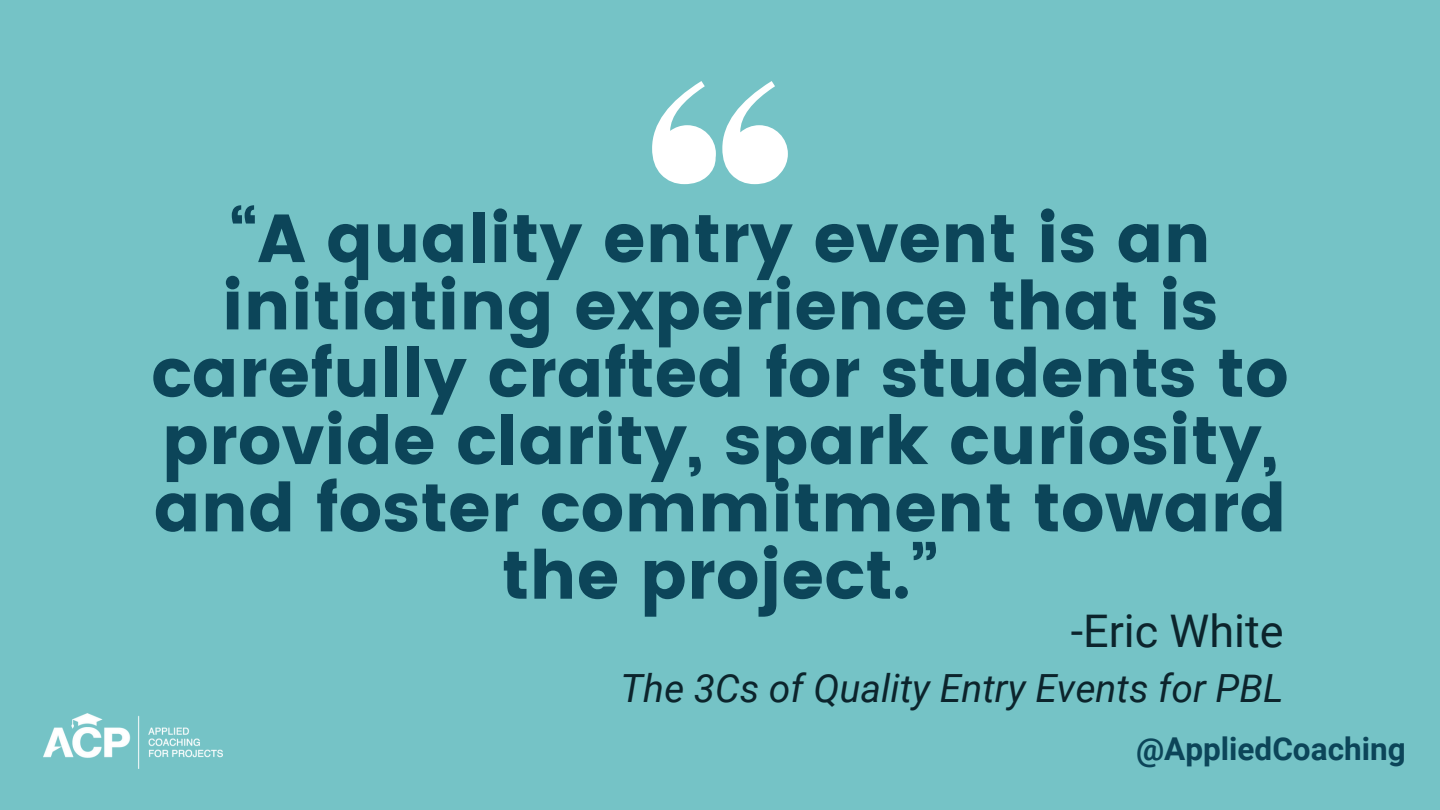
<style>
.page{position:relative;width:1440px;height:810px;background:#75c3c6}
.page>*{position:absolute;margin:0;border:0;box-sizing:border-box;transform-origin:0 0}
.t1{font:67.6px/67.3px "Poppins";color:#0c4559;text-align:center}
.t2{font:45px "Roboto";color:#0c242c}
.t3{font:italic 38.8px "Roboto";color:#0c242c}
.t4{font:700 31.5px "Roboto";color:#0c4559}
</style>
<div class="page">
<img style="left:44px;top:713px;width:179px;height:56px">
<svg style="left:652px;top:81px;width:64px;height:103px"></svg>
<svg style="left:722px;top:81px;width:66px;height:103px"></svg>
<p class="t1" style="left:151px;top:205px;width:1139px">“A quality entry event is an initiating experience that is carefully crafted for students to provide clarity, spark curiosity, and foster commitment toward the project.”</p>
<p class="t2" style="left:1071px;top:605px;width:214px">-Eric White</p>
<p class="t3" style="left:621px;top:666px;width:665px">The 3Cs of Quality Entry Events for PBL</p>
<p class="t4" style="left:1136px;top:731px;width:271px">@AppliedCoaching</p>
</div>
